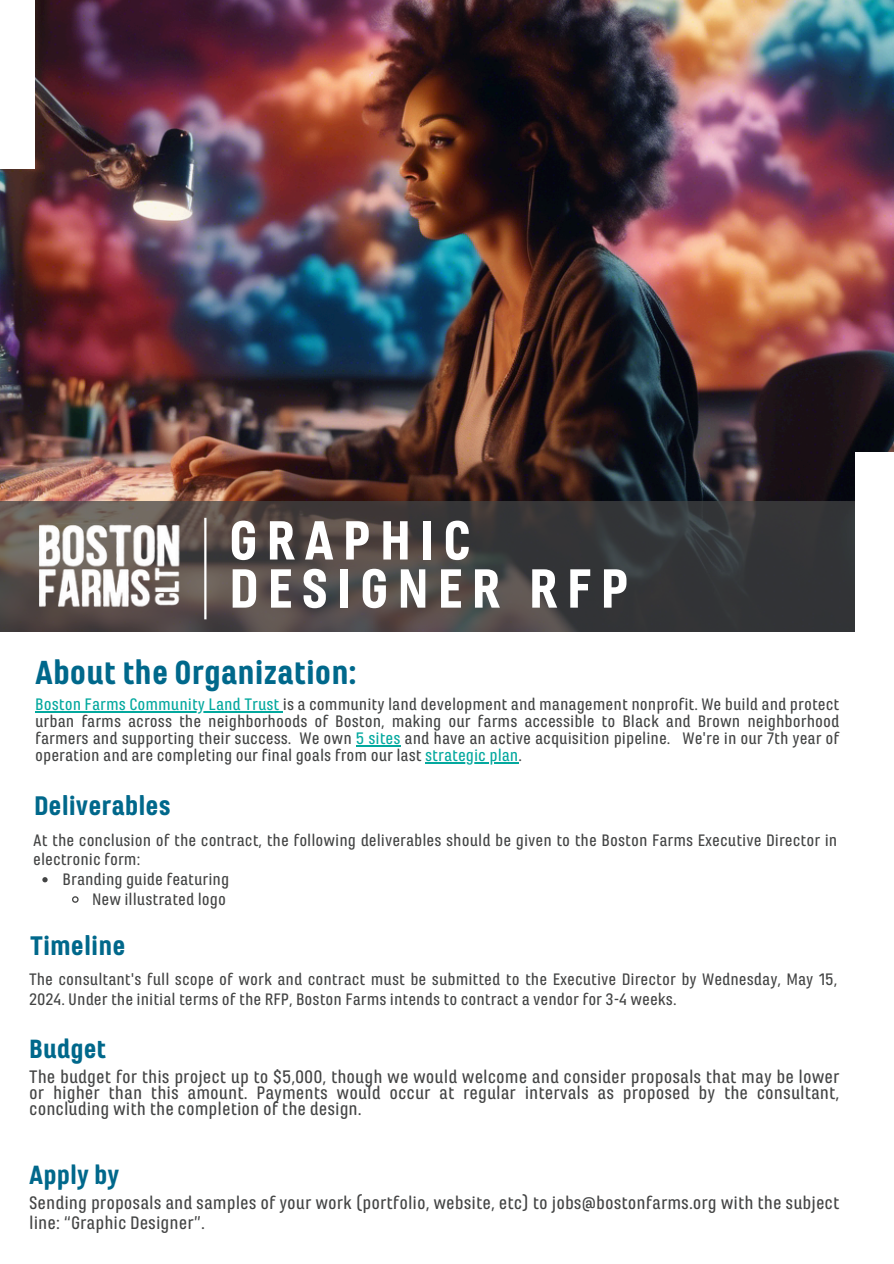
<style>
.page{position:relative;width:894px;height:1264px;background:#fff}
.page>*{position:absolute;margin:0;border:0;box-sizing:border-box;transform-origin:0 0}
.t1{font:900 57.6px/48.2px "Marianina Wd FY";letter-spacing:.15em;color:#fff}
.t2{font:900 34.8px "Marianina Wd FY";color:#00688b}
.t3{font:900 28.05px "Marianina Wd FY";color:#00688b}
.t4{font:900 27.45px "Marianina Wd FY";color:#00688b}
.t5{font:500 18.9px/15.8px "Marianina Wd FY";color:#434444}
.t6{font:500 17.4px/17.1px "Marianina Wd FY";color:#434444}
.s1{color:#03a89e}
</style>
<div class="page">
<img style="left:0;top:0;width:893px;height:632px">
<svg style="left:0;top:501px;width:855px;height:130px;background:#454141"></svg>
<img style="left:39px;top:523px;width:143px;height:90px">
<hr style="left:204px;top:518px;width:2px;height:101px;background:#fff">
<hr style="left:35px;top:711px;width:244px;height:1px;background:#03a89e">
<hr style="left:356px;top:745px;width:44px;height:1px;background:#03a89e">
<hr style="left:425px;top:762px;width:93px;height:1px;background:#03a89e">
<svg style="left:42px;top:877px;width:6px;height:5px"></svg>
<svg style="left:72px;top:896px;width:7px;height:7px"></svg>
<div style="left:855px;top:452px;width:38px;height:209px;background:#fff"></div>
<div style="left:0;top:0;width:35px;height:169px;background:#fff"></div>
<h1 class="t1" style="left:229px;top:518px;width:401px">GRAPHIC<br>DESIGNER RFP</h1>
<h2 class="t2" style="left:35px;top:653px;width:322px">About the Organization:</h2>
<h4 class="t6" style="left:35px;top:696px;width:805px;text-align:justify"><span class="s1">Boston Farms Community Land Trust</span> is a community land development and management nonprofit. We build and protect urban farms across the neighborhoods of Boston, making our farms accessible to Black and Brown neighborhood farmers and supporting their success. We own <span class="s1">5 sites</span> and have an active acquisition pipeline. We're in our 7th year of operation and are completing our final goals from our last <span class="s1">strategic plan</span>.</h4>
<p class="t3" style="left:34px;top:790px;width:138px">Deliverables</p>
<h3 class="t6" style="left:33px;top:830px;width:805px;line-height:19.8px">At the conclusion of the contract, the following deliverables should be given to the Boston Farms Executive Director in electronic form:</h3>
<h4 class="t6" style="left:63px;top:871px;width:168px">Branding guide featuring</h4>
<h3 class="t6" style="left:92px;top:891px;width:135px">New illustrated logo</h3>
<h4 class="t3" style="left:30px;top:929px;width:97px">Timeline</h4>
<p class="t6" style="left:29px;top:970px;width:809px;line-height:19.8px">The consultant's full scope of work and contract must be submitted to the Executive Director by Wednesday, May 15,<br>2024. Under the initial terms of the RFP, Boston Farms intends to contract a vendor for 3-4 weeks.</p>
<h4 class="t4" style="left:29px;top:1032px;width:78px">Budget</h4>
<p class="t5" style="left:29px;top:1069px;width:811px;text-align:justify">The budget for this project up to $5,000, though we would welcome and consider proposals that may be lower or higher than this amount. Payments would occur at regular intervals as proposed by the consultant, concluding with the completion of the design.</p>
<h4 class="t4" style="left:29px;top:1159px;width:92px">Apply by</h4>
<h3 class="t5" style="left:29px;top:1193px;width:811px;line-height:19.8px">Sending proposals and samples of your work (portfolio, website, etc) to jobs@bostonfarms.org with the subject line: “Graphic Designer”.</h3>
</div>
